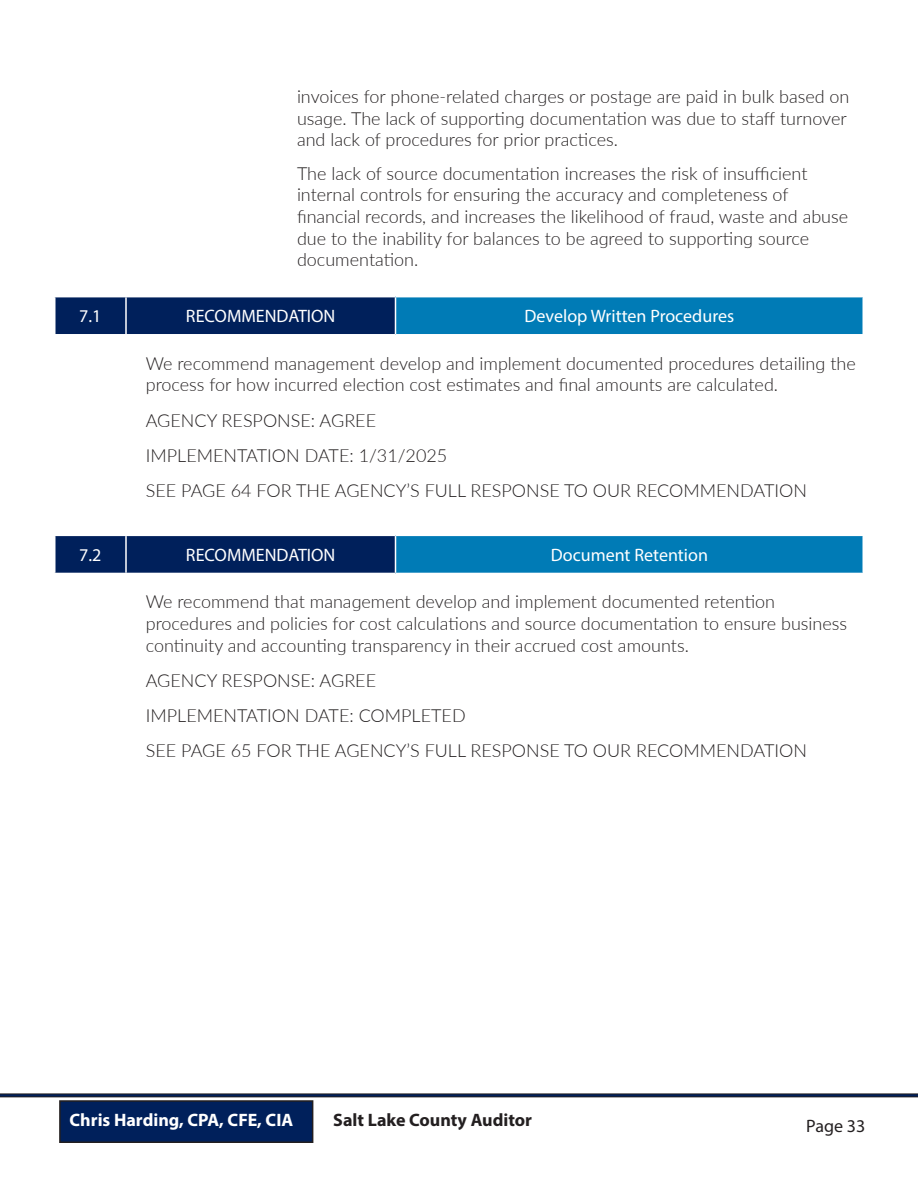
<style>
.page{position:relative;width:918px;height:1188px;background:#fff}
.page>*{position:absolute;margin:0;border:0;box-sizing:border-box;transform-origin:0 0}
.H2__Finding_Title___Pulls_to_TOC{font:300 18px/21.6px "Lato";color:#231f20}
.t1{font:18px "Myriad Pro";color:#fff}
.t2{font:700 18px "Myriad Pro";color:#fff}
.t3{font:700 18px "Myriad Pro";color:#231f20}
.t4{font:18px "Myriad Pro";color:#231f20}
</style>
<div class="page">
<div style="left:56px;top:297px;width:339px;height:37px;background:#00205b"></div>
<div style="left:396px;top:297px;width:467px;height:38px;background:#007bb6"></div>
<hr style="left:125px;top:297px;width:2px;height:37px;background:#fff">
<hr style="left:862px;top:297px;width:2px;height:37px;background:#fff">
<hr style="left:396px;top:334px;width:468px;height:2px;background:#fff">
<div style="left:60px;top:1101px;width:253px;height:41px;background:#00205b"></div>
<div style="left:59px;top:1100px;width:254px;height:43px;border:2px solid #231f20"></div>
<svg style="left:0;top:1093px;width:918px;height:4px;background:#283653"></svg>
<div style="left:56px;top:536px;width:339px;height:37px;background:#00205b"></div>
<div style="left:396px;top:535px;width:467px;height:38px;background:#007bb6"></div>
<hr style="left:125px;top:536px;width:2px;height:37px;background:#fff">
<hr style="left:396px;top:535px;width:468px;height:1px;background:#fff">
<hr style="left:862px;top:536px;width:2px;height:37px;background:#fff">
<p class="H2__Finding_Title___Pulls_to_TOC" style="left:297px;top:85px;width:554px">invoices for phone-related charges or postage are paid in bulk based on usage. The lack of supporting documentation was due to staff turnover and lack of procedures for prior practices.</p>
<p class="H2__Finding_Title___Pulls_to_TOC" style="left:297px;top:162px;width:553px">The lack of source documentation increases the risk of insufficient internal controls for ensuring the accuracy and completeness of financial records, and increases the likelihood of fraud, waste and abuse due to the inability for balances to be agreed to supporting source documentation.</p>
<p class="t1" style="left:79px;top:305px;width:24px">7.1</p>
<p class="t1" style="left:186px;top:305px;width:151px">RECOMMENDATION</p>
<p class="t1" style="left:525px;top:305px;width:211px">Develop Written Procedures</p>
<h2 class="H2__Finding_Title___Pulls_to_TOC" style="left:146px;top:352px;width:711px">We recommend management develop and implement documented procedures detailing the process for how incurred election cost estimates and final amounts are calculated.</h2>
<h2 class="H2__Finding_Title___Pulls_to_TOC" style="left:146px;top:409px;width:232px">AGENCY RESPONSE: AGREE</h2>
<h2 class="H2__Finding_Title___Pulls_to_TOC" style="left:146px;top:444px;width:303px">IMPLEMENTATION DATE: 1/31/2025</h2>
<h2 class="H2__Finding_Title___Pulls_to_TOC" style="left:146px;top:479px;width:663px">SEE PAGE 64 FOR THE AGENCY’S FULL RESPONSE TO OUR RECOMMENDATION</h2>
<p class="t1" style="left:79px;top:544px;width:24px">7.2</p>
<p class="t1" style="left:186px;top:544px;width:151px">RECOMMENDATION</p>
<p class="t1" style="left:551px;top:544px;width:159px">Document Retention</p>
<h2 class="H2__Finding_Title___Pulls_to_TOC" style="left:146px;top:591px;width:703px">We recommend that management develop and implement documented retention procedures and policies for cost calculations and source documentation to ensure business continuity and accounting transparency in their accrued cost amounts.</h2>
<h2 class="H2__Finding_Title___Pulls_to_TOC" style="left:146px;top:669px;width:232px">AGENCY RESPONSE: AGREE</h2>
<h2 class="H2__Finding_Title___Pulls_to_TOC" style="left:146px;top:704px;width:321px">IMPLEMENTATION DATE: COMPLETED</h2>
<h2 class="H2__Finding_Title___Pulls_to_TOC" style="left:146px;top:739px;width:663px">SEE PAGE 65 FOR THE AGENCY’S FULL RESPONSE TO OUR RECOMMENDATION</h2>
<p class="t2" style="left:70px;top:1108px;width:225px">Chris Harding, CPA, CFE, CIA</p>
<p class="t3" style="left:333px;top:1108px;width:200px">Salt Lake County Auditor</p>
<p class="t4" style="left:806px;top:1115px;width:61px">Page 33</p>
</div>
